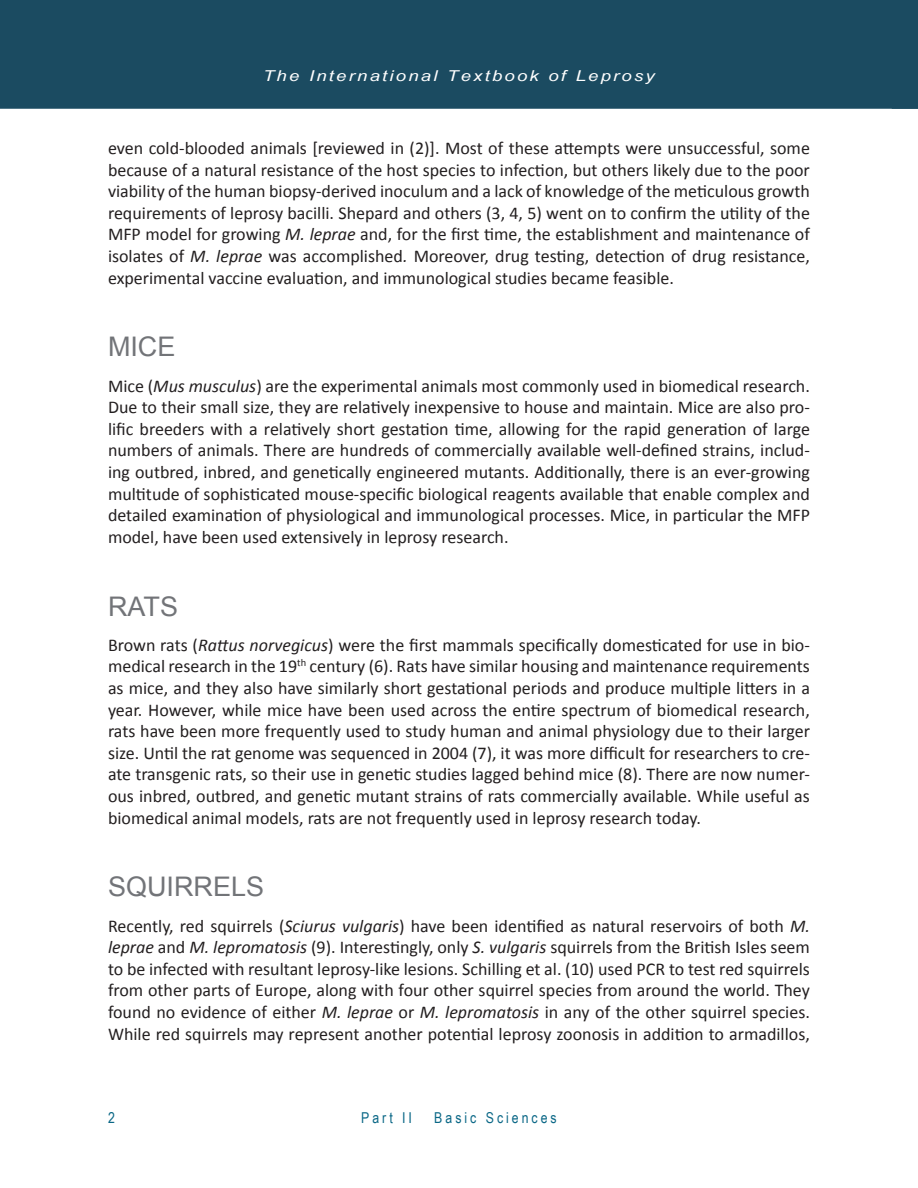
<style>
.page{position:relative;width:918px;height:1188px;background:#fff}
.page>*{position:absolute;margin:0;border:0;box-sizing:border-box;transform-origin:0 0}
.Heading_2{font:27px "Arial";color:#727478}
.Body_Text{font:18px/21.6px "Calibri";color:#231f20;text-align:justify}
.t1{font:italic 15px "Arial Narrow";letter-spacing:.1em;color:#fff;scale:1.5 1}
.t2{font:15px "Arial Narrow";letter-spacing:.2em;color:#0a6786}
.s1{font-style:italic}
</style>
<div class="page">
<div style="left:0;top:0;width:892px;height:109px;background:#1b4b61"></div>
<div style="left:892px;top:0;width:26px;height:109px;background:#1b4b61"></div>
<p class="t1" style="left:263px;top:65px;width:263px">The International Textbook of Leprosy</p>
<p class="Body_Text" style="left:108px;top:136px;width:703px">even cold-blooded animals [reviewed in (2)]. Most of these attempts were unsuccessful, some because of a natural resistance of the host species to infection, but others likely due to the poor viability of the human biopsy-derived inoculum and a lack of knowledge of the meticulous growth requirements of leprosy bacilli. Shepard and others (3, 4, 5) went on to confirm the utility of the MFP model for growing <span class="s1">M. leprae</span> and, for the first time, the establishment and maintenance of isolates of <span class="s1">M. leprae</span> was accomplished<span class="s1">.</span> Moreover, drug testing, detection of drug resistance, experimental vaccine evaluation, and immunological studies became feasible.</p>
<p class="Heading_2" style="left:108px;top:329px;width:69px">MICE</p>
<p class="Body_Text" style="left:108px;top:374px;width:704px">Mice (<span class="s1">Mus musculus</span>) are the experimental animals most commonly used in biomedical research.<br>Due to their small size, they are relatively inexpensive to house and maintain. Mice are also pro&shy;lific breeders with a relatively short gestation time, allowing for the rapid generation of large numbers of animals. There are hundreds of commercially available well-defined strains, includ&shy;ing outbred, inbred, and genetically engineered mutants. Additionally, there is an ever-growing multitude of sophisticated mouse-specific biological reagents available that enable complex and detailed examination of physiological and immunological processes. Mice, in particular the MFP model, have been used extensively in leprosy research.</p>
<p class="Heading_2" style="left:108px;top:588px;width:72px">RATS</p>
<p class="Body_Text" style="left:108px;top:633px;width:704px">Brown rats (<span class="s1">Rattus norvegicus</span>) were the first mammals specifically domesticated for use in bio&shy;medical research in the 19<sup>th</sup> century (6). Rats have similar housing and maintenance requirements as mice, and they also have similarly short gestational periods and produce multiple litters in a year. However, while mice have been used across the entire spectrum of biomedical research, rats have been more frequently used to study human and animal physiology due to their larger size. Until the rat genome was sequenced in 2004 (7), it was more difficult for researchers to cre&shy;ate transgenic rats, so their use in genetic studies lagged behind mice (8). There are now numer&shy;ous inbred, outbred, and genetic mutant strains of rats commercially available. While useful as biomedical animal models, rats are not frequently used in leprosy research today.</p>
<p class="Heading_2" style="left:108px;top:869px;width:158px">SQUIRRELS</p>
<p class="Body_Text" style="left:108px;top:914px;width:703px">Recently, red squirrels (<span class="s1">Sciurus vulgaris</span>) have been identified as natural reservoirs of both <span class="s1">M. leprae</span> and <span class="s1">M. lepromatosis</span> (9). Interestingly, only <span class="s1">S. vulgaris</span> squirrels from the British Isles seem to be infected with resultant leprosy-like lesions. Schilling et al. (10) used PCR to test red squirrels from other parts of Europe, along with four other squirrel species from around the world. They found no evidence of either <span class="s1">M. leprae</span> or <span class="s1">M. lepromatosis</span> in any of the other squirrel species.<br>While red squirrels may represent another potential leprosy zoonosis in addition to armadillos,</p>
<p class="t2" style="left:108px;top:1107px;width:8px">2</p>
<p class="t2" style="left:361px;top:1107px;width:52px">Part II</p>
<p class="t2" style="left:434px;top:1107px;width:124px">Basic Sciences</p>
</div>
